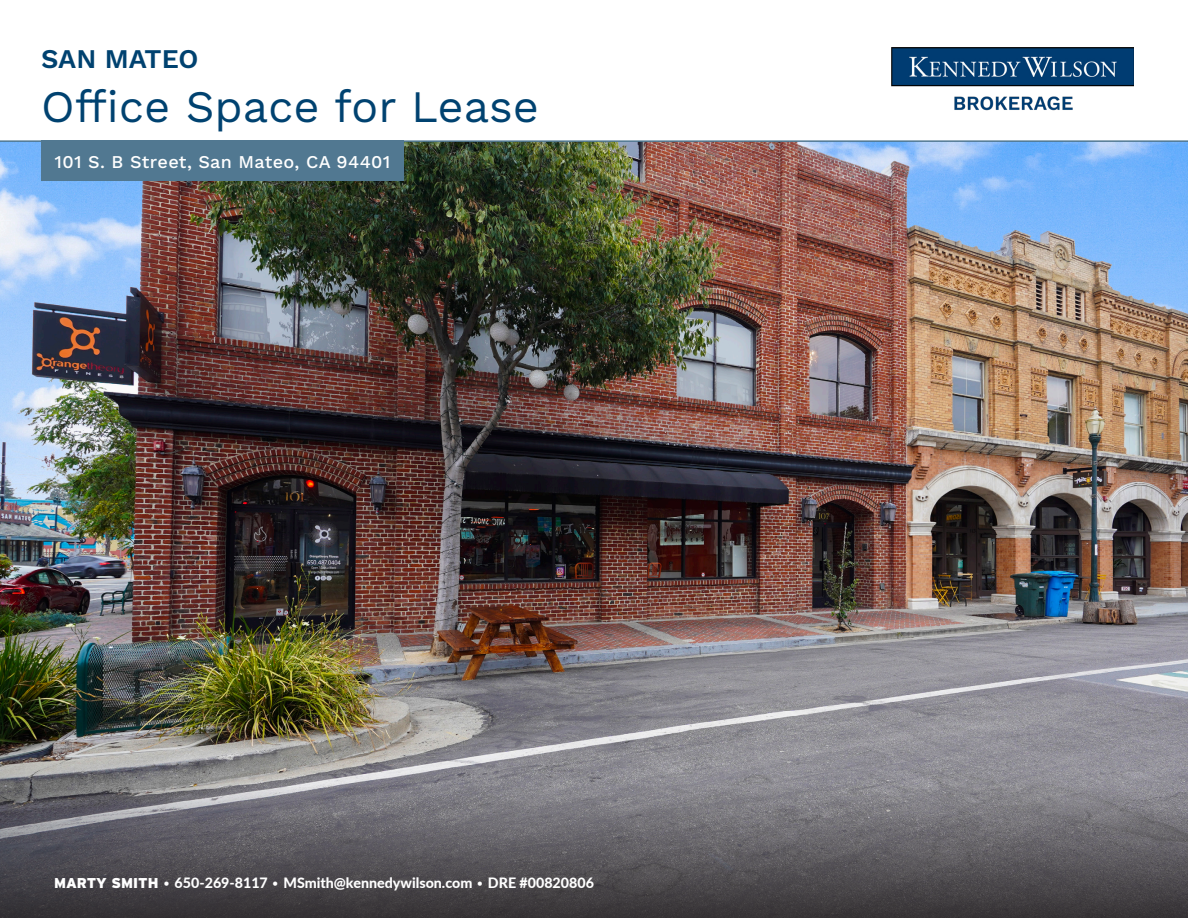
<style>
.page{position:relative;width:1188px;height:918px;background:#fff}
.page>*{position:absolute;margin:0;border:0;box-sizing:border-box;transform-origin:0 0}
.t1{font:45px "Work Sans";color:#004270}
.t2{font:600 27px "Work Sans";letter-spacing:-.005em;color:#004270}
.t3{font:500 18px "Work Sans";letter-spacing:.02em;color:#fff}
.t4{font:800 14.25px "Lato";color:#fff}
.s1{font-family:"Interstate";font-weight:900}
.s2{font-weight:300}
</style>
<div class="page">
<img style="left:0;top:142px;width:1188px;height:645px">
<img style="left:891px;top:47px;width:243px;height:64px">
<hr style="left:0;top:140px;width:1188px;height:2px;background:#517891">
<svg style="left:0;top:787px;width:1188px;height:131px;background:#5e5b60"></svg>
<div style="left:41px;top:140px;width:363px;height:41px;background:#517891"></div>
<p class="t2" style="left:41px;top:43px;width:159px">SAN MATEO</p>
<p class="t1" style="left:41px;top:80px;width:499px">Office Space for Lease</p>
<p class="t3" style="left:55px;top:151px;width:337px">101 S. B Street, San Mateo, CA 94401</p>
<p class="t4" style="left:54px;top:872px;width:541px"><span class="s1">MARTY SMITH</span> <span class="s2">•</span> 650-269-8117 <span class="s2">•</span> MSmith@kennedywilson.com <span class="s2">•</span> DRE #00820806</p>
</div>
